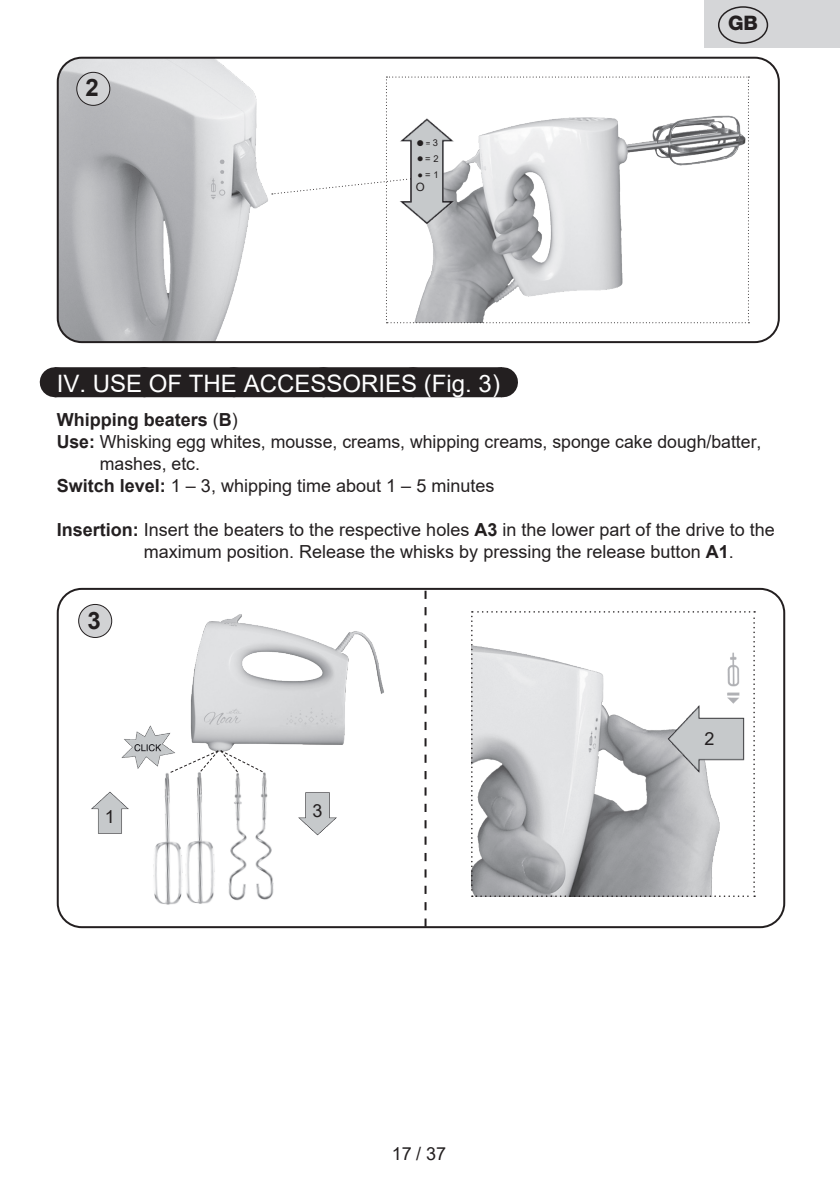
<style>
.page{position:relative;width:840px;height:1191px;background:#fff}
.page>*{position:absolute;margin:0;border:0;box-sizing:border-box;transform-origin:0 0}
.t1{font:24px "Arial";color:#fff}
.t2{font:700 24px "Arial";color:#231f20}
.t3{font:800 20px "Helvetica Neue OT";color:#231f20}
.t4{font:18px/22px "Arial";color:#231f20}
.t5{font:700 18px "Arial";color:#231f20}
.t6{font:13.8px "Arial";color:#231f20}
.t7{font:11.6px "Arial";color:#231f20}
.t8{font:9.4px "Arial";color:#231f20}
.t9{font:8px "Arial";color:#231f20}
.s1{font-size:9.4px}
.s2{font-size:9.2px}
.s3{font-weight:400}
.s4{font-weight:700}
</style>
<div class="page">
<div style="left:55px;top:367px;width:446px;height:30px;background:#231f20"></div>
<svg style="left:144px;top:367px;width:313px;height:1px"></svg>
<hr style="left:501px;top:367px;width:1px;height:30px;background:#231f20">
<img style="left:58px;top:58px;width:214px;height:284px">
<div style="left:57px;top:57px;width:722px;height:286px;border:2px solid #231f20;border-radius:24px"></div>
<svg style="left:272px;top:77px;width:477px;height:246px"></svg>
<img style="left:394px;top:117px;width:67px;height:109px">
<div style="left:77px;top:72px;width:33px;height:33px;background:#d1d2d4;border-radius:50%"></div>
<div style="left:76px;top:72px;width:34px;height:34px;border:1px solid #231f20;border-radius:50%"></div>
<div style="left:57px;top:588px;width:727px;height:340px;border:2px solid #231f20;border-radius:24px"></div>
<img style="left:153px;top:773px;width:23px;height:132px">
<img style="left:176px;top:773px;width:39px;height:131px">
<img style="left:228px;top:773px;width:14px;height:128px">
<img style="left:242px;top:772px;width:32px;height:128px">
<img style="left:190px;top:614px;width:194px;height:135px">
<svg style="left:471px;top:611px;width:283px;height:286px"></svg>
<svg style="left:170px;top:749px;width:94px;height:24px"></svg>
<svg style="left:424px;top:591px;width:2px;height:335px"></svg>
<img style="left:121px;top:725px;width:56px;height:44px">
<img style="left:298px;top:792px;width:39px;height:43px">
<img style="left:91px;top:791px;width:38px;height:43px">
<img style="left:666px;top:700px;width:80px;height:75px">
<div style="left:79px;top:604px;width:33px;height:33px;background:#d1d2d4;border-radius:50%"></div>
<div style="left:78px;top:604px;width:34px;height:34px;border:1px solid #231f20;border-radius:50%"></div>
<div style="left:704px;top:0;width:135px;height:48px;background:#d5d6d8"></div>
<div style="left:717px;top:6px;width:50px;height:38px;border:1px solid #231f20;border-radius:50%"></div>
<h1 class="t2" style="left:86px;top:71px;width:15px">2</h1>
<p class="t9" style="left:425px;top:138px;width:14px">= <span class="s1">3</span></p>
<p class="t8" style="left:425px;top:152px;width:15px">= 2</p>
<p class="t6" style="left:416px;top:132px;width:10px">●</p>
<p class="t7" style="left:416px;top:150px;width:8px">●</p>
<p class="t8" style="left:417px;top:168px;width:23px"><span class="s2">●</span>= 1</p>
<p class="t7" style="left:415px;top:179px;width:10px">O</p>
<p class="t3" style="left:727px;top:11px;width:31px">GB</p>
<h1 class="t1" style="left:57px;top:367px;width:444px">IV. USE OF THE ACCESSORIES (Fig. 3)</h1>
<p class="t5" style="left:57px;top:407px;width:182px">Whipping beaters <span class="s3">(</span>B<span class="s3">)</span></p>
<p class="t4" style="left:57px;top:430px;width:705px"><span class="s4">Use:</span> Whisking egg whites, mousse, creams, whipping creams, sponge cake dough/batter,</p>
<p class="t4" style="left:100px;top:452px;width:102px">mashes, etc.</p>
<p class="t4" style="left:57px;top:474px;width:439px"><span class="s4">Switch level:</span> 1 – 3, whipping time about 1 – 5 minutes</p>
<p class="t4" style="left:144px;top:518px;width:632px;text-indent:-87px"><span class="s4">Insertion:</span> Insert the beaters to the respective holes <span class="s4">A3</span> in the lower part of the drive to the maximum position. Release the whisks by pressing the release button <span class="s4">A1</span>.</p>
<h1 class="t2" style="left:87px;top:603px;width:15px">3</h1>
<p class="t4" style="left:105px;top:805px;width:12px">1</p>
<p class="t4" style="left:312px;top:799px;width:12px">3</p>
<p class="t4" style="left:391px;top:1142px;width:56px">17 / 37</p>
<p class="t4" style="left:704px;top:727px;width:12px">2</p>
</div>
